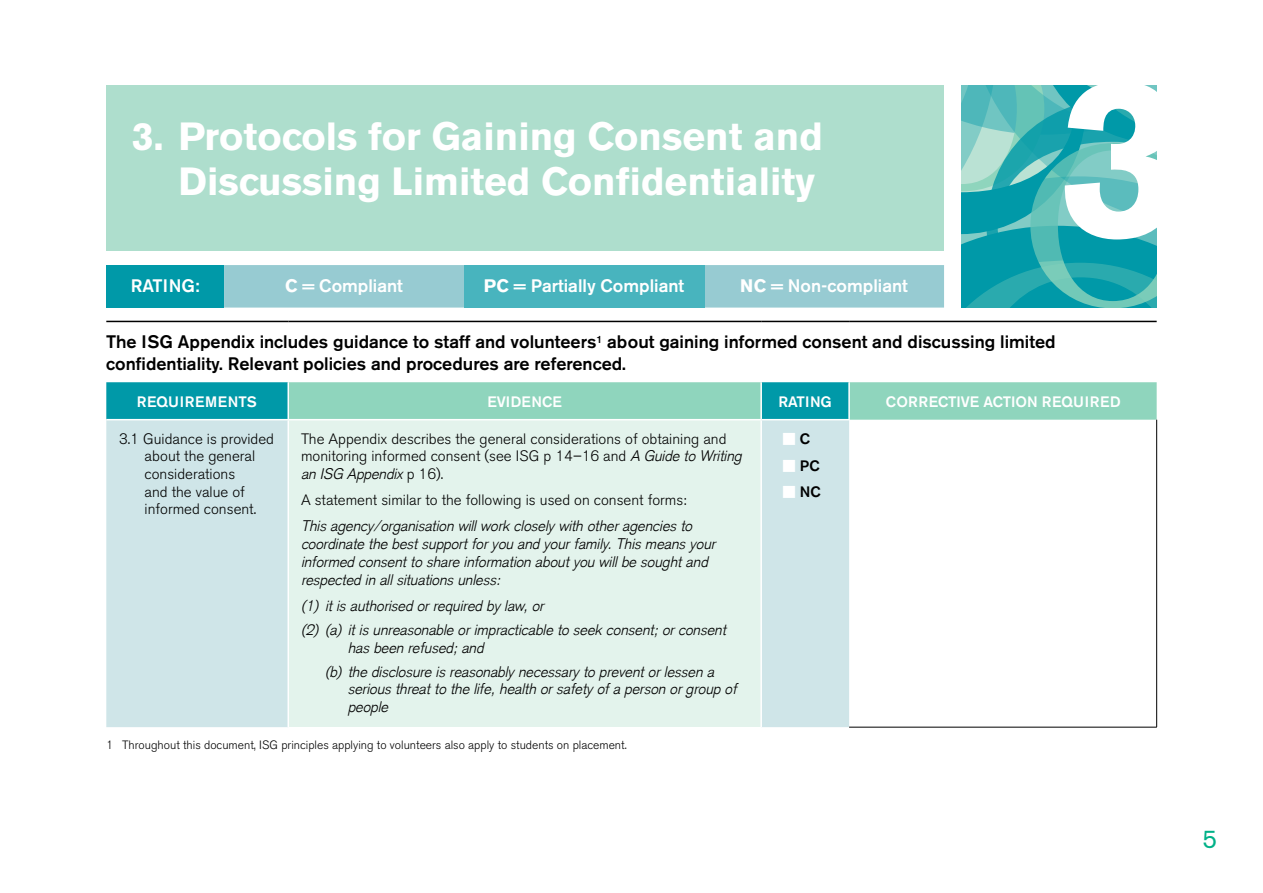
<style>
.page{position:relative;width:1263px;height:893px;background:#fff}
.page>*{position:absolute;margin:0;border:0;box-sizing:border-box;transform-origin:0 0}
.Chapter_No{font:700 225px "Akzidenz Grotesk BE";color:#fff}
.Summary_Heading{font:700 39px/45px "Akzidenz Grotesk BE";color:#fff;text-align:right}
.t1{font:25.5px "Akzidenz Grotesk BE";color:#00b188}
.Text_Bold{font:500 18px/21px "Akzidenz Grotesk BE";color:#000}
.t2{font:500 18px "Akzidenz Grotesk BE";color:#fff}
.Indent_2{font:italic 300 15px/17.7px "Akzidenz Grotesk";color:#000}
.Text{font:italic 300 15px/17.7px "Akzidenz Grotesk";color:#000}
.Text-2{font:300 15px/17.7px "Akzidenz Grotesk BE";color:#000}
.Numbers{font:300 15px/17.7px "Akzidenz Grotesk BE";color:#000}
.Steps_Text{font:500 15px "Akzidenz Grotesk BE";color:#fff}
.Steps_Text-2{font:500 15px "Akzidenz Grotesk BE";letter-spacing:.04em;color:#fff}
.Text-3{font:500 15px "Akzidenz Grotesk BE";color:#000}
.Footnote{font:300 12px "Akzidenz Grotesk BE";color:#000}
.s1{font-weight:700}
.s2{font-family:"Akzidenz Grotesk";font-style:italic}
</style>
<div class="page">
<svg style="left:961px;top:85px;width:196px;height:223px;background:#3db1b4"></svg>
<div style="left:106px;top:85px;width:838px;height:166px;background:#aedecd"></div>
<div style="left:106px;top:265px;width:118px;height:43px;background:#0099a8"></div>
<div style="left:224px;top:265px;width:720px;height:43px;background:#97cbd2"></div>
<div style="left:464px;top:265px;width:240px;height:43px;background:#48b4be"></div>
<svg style="left:106px;top:382px;width:1051px;height:38px;background:#6cc6b8"></svg>
<div style="left:106px;top:420px;width:743px;height:307px;background:#cfe5e8"></div>
<div style="left:288px;top:420px;width:473px;height:307px;background:#e3f3ec"></div>
<hr style="left:287px;top:382px;width:2px;height:37px;background:#fff">
<hr style="left:760px;top:382px;width:2px;height:37px;background:#fff">
<hr style="left:848px;top:382px;width:2px;height:37px;background:#fff">
<hr style="left:106px;top:419px;width:182px;height:1px;background:#fff">
<hr style="left:288px;top:419px;width:473px;height:1px;background:#fff">
<hr style="left:287px;top:420px;width:2px;height:307px;background:#fff">
<hr style="left:761px;top:419px;width:89px;height:1px;background:#fff">
<hr style="left:760px;top:420px;width:2px;height:307px;background:#fff">
<hr style="left:1156px;top:420px;width:1px;height:307px;background:#000">
<hr style="left:849px;top:727px;width:308px;height:1px;background:#000">
<hr style="left:106px;top:321px;width:182px;height:1px;background:#000">
<hr style="left:288px;top:321px;width:473px;height:1px;background:#000">
<hr style="left:761px;top:321px;width:88px;height:1px;background:#000">
<hr style="left:849px;top:321px;width:308px;height:1px;background:#000">
<svg style="left:783px;top:433px;width:12px;height:12px"></svg>
<svg style="left:783px;top:459px;width:12px;height:12px"></svg>
<svg style="left:783px;top:486px;width:12px;height:12px"></svg>
<p class="Summary_Heading" style="left:132px;top:115px;width:693px">3. Protocols for Gaining Consent and<br>Discussing Limited Confidentiality</p>
<p class="t2" style="left:131px;top:275px;width:70px">RATING:</p>
<p class="t2" style="left:285px;top:275px;width:119px"><span class="s1">C</span> = Compliant</p>
<p class="t2" style="left:484px;top:275px;width:202px"><span class="s1">PC</span> = Partially Compliant</p>
<p class="t2" style="left:740px;top:275px;width:169px"><span class="s1">NC</span> = Non-compliant</p>
<p class="Chapter_No" style="left:1058px;top:28px;width:128px">3</p>
<p class="Text_Bold" style="left:106px;top:332px;width:951px">The ISG Appendix includes guidance to staff and volunteers<sup>1</sup> about gaining informed consent and discussing limited confidentiality. Relevant policies and procedures are referenced.</p>
<p class="Steps_Text-2" style="left:137px;top:392px;width:122px">REQUIREMENTS</p>
<p class="Steps_Text" style="left:487px;top:392px;width:76px">EVIDENCE</p>
<p class="Steps_Text" style="left:778px;top:392px;width:55px">RATING</p>
<p class="Steps_Text" style="left:886px;top:392px;width:236px">CORRECTIVE ACTION REQUIRED</p>
<p class="Numbers" style="left:145px;top:430px;width:131px;text-indent:-26px">3.1 Guidance is provided about the general considerations<br>and the value of informed consent.</p>
<p class="Text-2" style="left:301px;top:430px;width:442px">The Appendix describes the general considerations of obtaining and monitoring informed consent (see ISG p 14–16 and <span class="s2">A Guide to Writing an ISG Appendix</span> p 16).</p>
<p class="Text-3" style="left:800px;top:430px;width:12px">C</p>
<p class="Text-3" style="left:800px;top:456px;width:22px">PC</p>
<p class="Text-3" style="left:800px;top:482px;width:22px">NC</p>
<p class="Text-2" style="left:301px;top:491px;width:387px">A statement similar to the following is used on consent forms:</p>
<p class="Text" style="left:301px;top:517px;width:416px">This agency/organisation will work closely with other agencies to coordinate the best support for you and your family. This means your informed consent to share information about you will be sought and respected in all situations unless:</p>
<p class="Indent_2" style="left:301px;top:597px;width:244px">(1) it is authorised or required by law, or</p>
<p class="Indent_2" style="left:348px;top:621px;width:380px;text-indent:-47px">(2) (a) it is unreasonable or impracticable to seek consent; or consent has been refused; and</p>
<p class="Indent_2" style="left:348px;top:663px;width:390px;text-indent:-23px">(b) the disclosure is reasonably necessary to prevent or lessen a serious threat to the life, health or safety of a person or group of people</p>
<p class="Footnote" style="left:106px;top:738px;width:522px">1 Throughout this document, ISG principles applying to volunteers also apply to students on placement.</p>
<h3 class="t1" style="left:1202px;top:824px;width:16px">5</h3>
</div>
